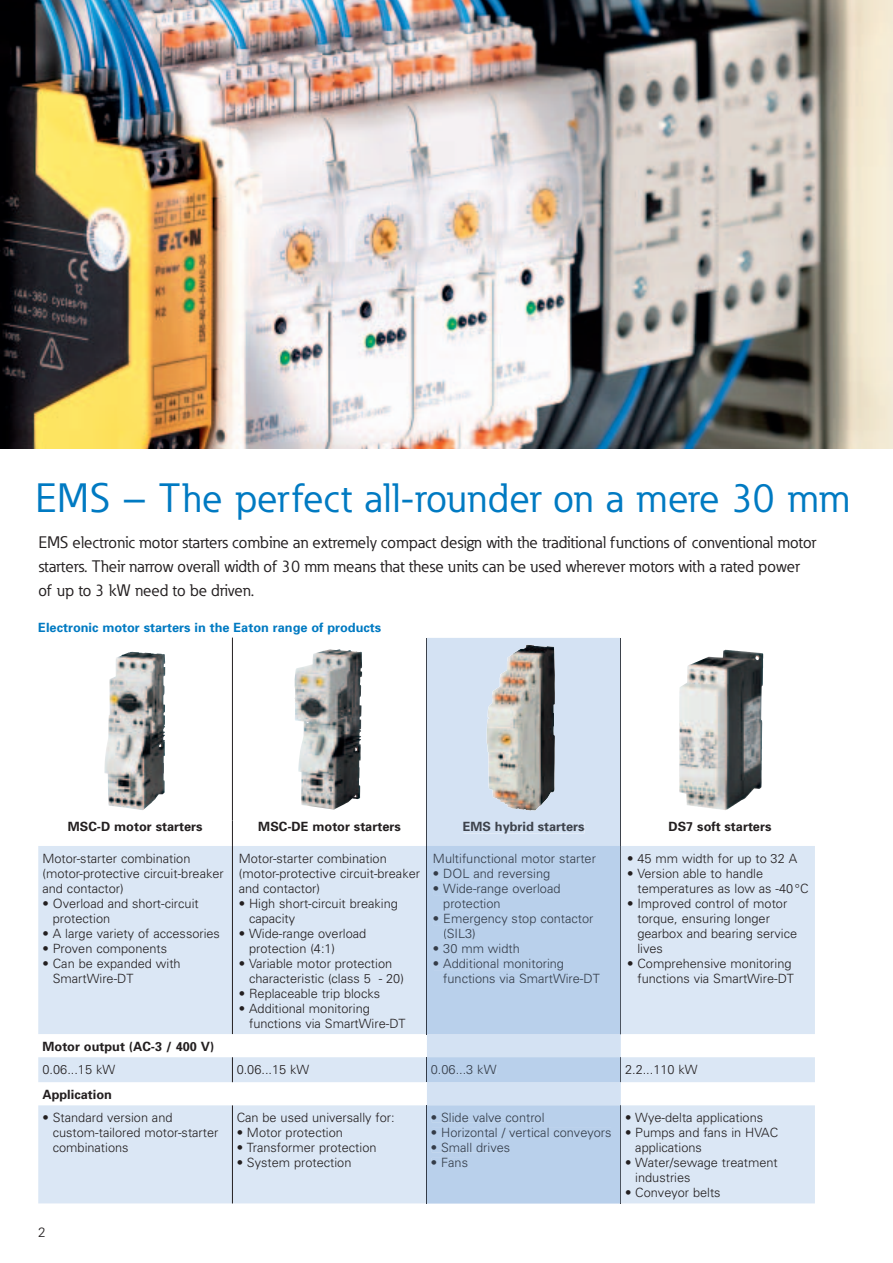
<style>
.page{position:relative;width:893px;height:1263px;background:#fff}
.page>*{position:absolute;margin:0;border:0;box-sizing:border-box;transform-origin:0 0}
.t1{font:40.5px "Eaton";letter-spacing:.005em;color:#007ac2}
.t2{font:16.5px/24px "Eaton";color:#231f20}
.t3{font:300 13.5px "Univers";color:#231f20}
.t4{font:300 12.75px/15px "Univers";color:#231f20}
.t5{font:300 12.75px/15px "Univers";color:#343c48}
.t6{font:700 12.75px "Univers";color:#231f20}
.t7{font:700 12.75px "Univers";color:#007ac2}
.t8{font:700 12.75px "Univers";color:#3d424b}
</style>
<div class="page">
<img style="left:0;top:0;width:893px;height:449px">
<svg style="left:38px;top:846px;width:777px;height:357px;background:#dfeaf6"></svg>
<hr style="left:232px;top:638px;width:1px;height:182px;background:#231f20">
<hr style="left:426px;top:638px;width:1px;height:182px;background:#231f20">
<svg style="left:232px;top:820px;width:1px;height:26px"></svg>
<svg style="left:426px;top:820px;width:1px;height:26px"></svg>
<hr style="left:232px;top:846px;width:1px;height:188px;background:#231f20">
<hr style="left:426px;top:846px;width:1px;height:188px;background:#231f20">
<svg style="left:232px;top:1057px;width:1px;height:25px"></svg>
<svg style="left:426px;top:1057px;width:1px;height:25px"></svg>
<hr style="left:232px;top:1105px;width:1px;height:98px;background:#231f20">
<hr style="left:426px;top:1105px;width:1px;height:98px;background:#231f20">
<img style="left:104px;top:652px;width:61px;height:158px">
<img style="left:295px;top:649px;width:67px;height:161px">
<img style="left:679px;top:659px;width:83px;height:151px">
<div style="left:427px;top:638px;width:193px;height:208px;background:#d4e2f3"></div>
<svg style="left:427px;top:846px;width:194px;height:357px;background:#bdd3ec"></svg>
<hr style="left:620px;top:638px;width:1px;height:182px;background:#3d424b">
<svg style="left:620px;top:820px;width:1px;height:26px"></svg>
<hr style="left:620px;top:846px;width:1px;height:188px;background:#343c48">
<svg style="left:620px;top:1057px;width:1px;height:25px"></svg>
<hr style="left:620px;top:1105px;width:1px;height:98px;background:#343c48">
<div style="left:463px;top:821px;width:121px;height:12px;background:#d4e2f3"></div>
<div style="left:434px;top:853px;width:162px;height:10px;background:#b9d0eb"></div>
<div style="left:434px;top:868px;width:115px;height:12px;background:#b9d0eb"></div>
<div style="left:434px;top:883px;width:126px;height:12px;background:#b9d0eb"></div>
<div style="left:444px;top:898px;width:56px;height:12px;background:#b9d0eb"></div>
<div style="left:434px;top:913px;width:159px;height:12px;background:#b9d0eb"></div>
<div style="left:444px;top:928px;width:31px;height:11px;background:#b9d0eb"></div>
<div style="left:434px;top:943px;width:85px;height:10px;background:#b9d0eb"></div>
<div style="left:434px;top:958px;width:130px;height:12px;background:#b9d0eb"></div>
<div style="left:444px;top:973px;width:156px;height:10px;background:#b9d0eb"></div>
<div style="left:431px;top:1065px;width:65px;height:9px;background:#b9d0eb"></div>
<div style="left:432px;top:1113px;width:112px;height:9px;background:#b9d0eb"></div>
<div style="left:432px;top:1128px;width:179px;height:11px;background:#b9d0eb"></div>
<div style="left:432px;top:1143px;width:77px;height:9px;background:#b9d0eb"></div>
<div style="left:432px;top:1158px;width:35px;height:9px;background:#b9d0eb"></div>
<img style="left:487px;top:645px;width:68px;height:165px">
<h1 class="t1" style="left:35px;top:482px;width:816px">EMS – The perfect all-rounder on a mere 30 mm</h1>
<p class="t2" style="left:38px;top:532px;width:779px">EMS electronic motor starters combine an extremely compact design with the traditional functions of conventional motor starters. Their narrow overall width of 30 mm means that these units can be used wherever motors with a rated power of up to 3 kW need to be driven.</p>
<p class="t7" style="left:38px;top:622px;width:344px">Electronic motor starters in the Eaton range of products</p>
<p class="t6" style="left:68px;top:822px;width:136px">MSC-D motor starters</p>
<p class="t6" style="left:258px;top:822px;width:144px">MSC-DE motor starters</p>
<p class="t6" style="left:669px;top:822px;width:104px">DS7 soft starters</p>
<p class="t4" style="left:43px;top:852px;width:183px">Motor-starter combination (motor-protective circuit-breaker and contactor)</p>
<p class="t4" style="left:53px;top:897px;width:147px;text-indent:-10px">• Overload and short-circuit protection</p>
<p class="t4" style="left:43px;top:927px;width:179px">• A large variety of accessories</p>
<p class="t4" style="left:43px;top:942px;width:126px">• Proven components</p>
<p class="t4" style="left:53px;top:957px;width:129px;text-indent:-10px">• Can be expanded with<br>SmartWire-DT</p>
<p class="t8" style="left:463px;top:822px;width:123px">EMS hybrid starters</p>
<p class="t5" style="left:433px;top:852px;width:164px">Multifunctional motor starter</p>
<p class="t5" style="left:433px;top:867px;width:119px">• DOL and reversing</p>
<p class="t5" style="left:443px;top:882px;width:119px;text-indent:-10px">• Wide-range overload protection</p>
<p class="t5" style="left:443px;top:912px;width:152px;text-indent:-10px">• Emergency stop contactor (SIL3)</p>
<p class="t5" style="left:433px;top:942px;width:88px">• 30 mm width</p>
<p class="t5" style="left:443px;top:957px;width:158px;text-indent:-10px">• Additional monitoring functions via SmartWire-DT</p>
<p class="t4" style="left:627px;top:852px;width:172px">• 45 mm width for up to 32 A</p>
<p class="t4" style="left:637px;top:867px;width:173px;text-indent:-10px">• Version able to handle temperatures as low as -40 °C</p>
<p class="t4" style="left:637px;top:897px;width:161px;text-indent:-10px">• Improved control of motor torque, ensuring longer gearbox and bearing service lives</p>
<p class="t4" style="left:627px;top:957px;width:168px;text-align:right">• Comprehensive monitoring functions via SmartWire-DT</p>
<p class="t4" style="left:239px;top:852px;width:183px">Motor-starter combination (motor-protective circuit-breaker and contactor)</p>
<p class="t4" style="left:249px;top:897px;width:150px;text-indent:-10px">• High short-circuit breaking capacity</p>
<p class="t4" style="left:249px;top:927px;width:119px;text-indent:-10px">• Wide-range overload protection (4:1)</p>
<p class="t4" style="left:249px;top:957px;width:156px;text-indent:-10px">• Variable motor protection characteristic (class 5 - 20)</p>
<p class="t4" style="left:239px;top:987px;width:143px">• Replaceable trip blocks</p>
<p class="t4" style="left:249px;top:1002px;width:158px;text-indent:-10px">• Additional monitoring functions via SmartWire-DT</p>
<p class="t6" style="left:43px;top:1042px;width:173px">Motor output (AC-3 / 400 V)</p>
<p class="t4" style="left:43px;top:1063px;width:74px">0.06...15 kW</p>
<p class="t4" style="left:237px;top:1063px;width:74px">0.06...15 kW</p>
<p class="t4" style="left:625px;top:1063px;width:74px">2.2...110 kW</p>
<p class="t6" style="left:43px;top:1090px;width:71px">Application</p>
<p class="t4" style="left:53px;top:1111px;width:167px;text-indent:-10px">• Standard version and custom-tailored motor-starter combinations</p>
<p class="t4" style="left:237px;top:1111px;width:160px">Can be used universally for:</p>
<p class="t5" style="left:431px;top:1063px;width:67px">0.06...3 kW</p>
<p class="t5" style="left:431px;top:1111px;width:115px">• Slide valve control</p>
<p class="t5" style="left:431px;top:1126px;width:182px">• Horizontal / vertical conveyors</p>
<p class="t5" style="left:431px;top:1141px;width:81px">• Small drives</p>
<p class="t5" style="left:431px;top:1156px;width:39px">• Fans</p>
<p class="t4" style="left:625px;top:1111px;width:140px">• Wye-delta applications</p>
<p class="t4" style="left:635px;top:1126px;width:144px;text-indent:-10px">• Pumps and fans in HVAC applications</p>
<p class="t4" style="left:635px;top:1156px;width:144px;text-indent:-10px">• Water/sewage treatment industries</p>
<p class="t4" style="left:625px;top:1186px;width:97px">• Conveyor belts</p>
<p class="t4" style="left:237px;top:1126px;width:108px">• Motor protection</p>
<p class="t4" style="left:237px;top:1141px;width:141px">• Transformer protection</p>
<p class="t4" style="left:237px;top:1156px;width:116px">• System protection</p>
<p class="t3" style="left:38px;top:1228px;width:9px">2</p>
</div>
